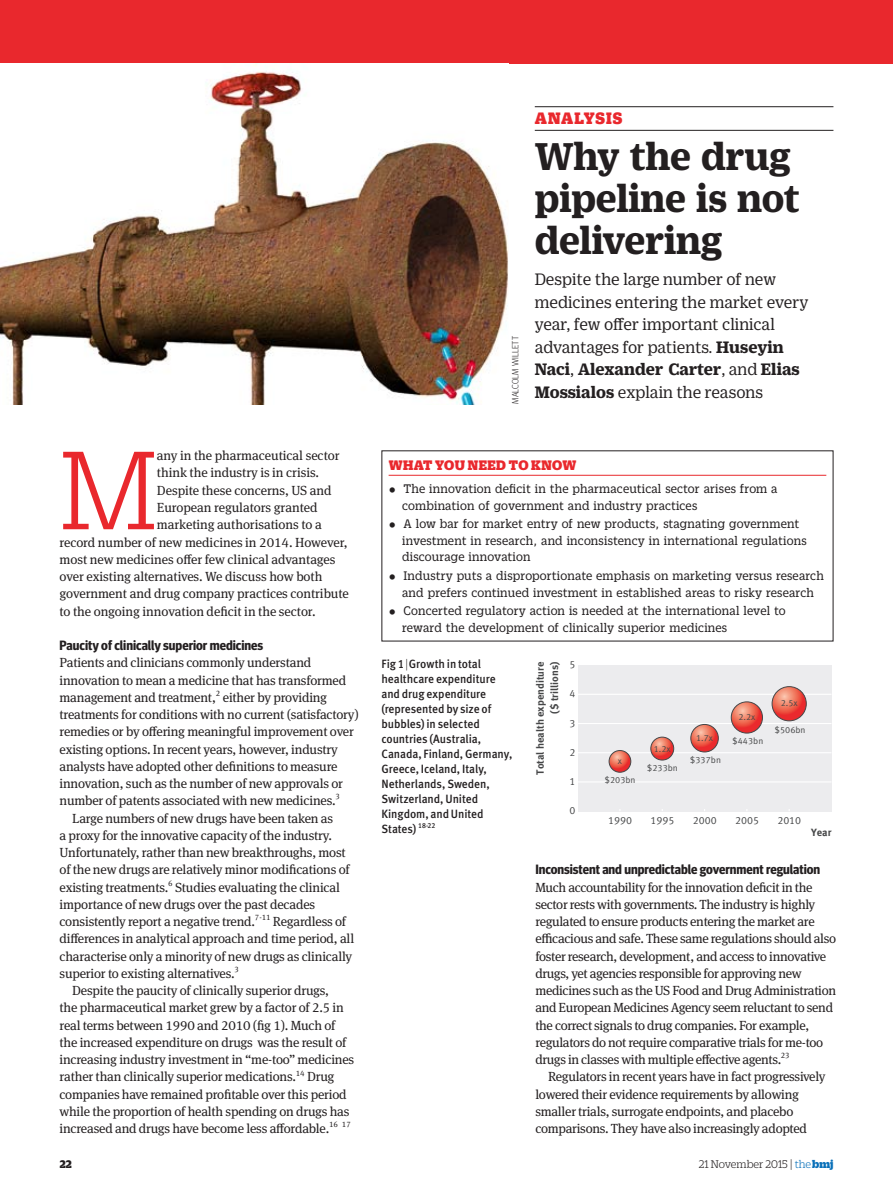
<style>
.page{position:relative;width:893px;height:1191px;background:#fff}
.page>*{position:absolute;margin:0;border:0;box-sizing:border-box;transform-origin:0 0}
.BODY_DROP_CAP{font:300 121.2px "Duplicate Slab";color:#e9282d}
.COMMENT_HEAD_28{font:700 42px/42px "Duplicate Ionic";letter-spacing:-.005em;color:#231f20;scale:.95 1}
.INTRO_12{font:18px/22.5px "Duplicate Ionic";color:#231f20;scale:.95 1}
.MINI_STRAP{font:900 18px "Duplicate Slab";letter-spacing:.06em;color:#e9282d}
.INFO_BOX_HEAD{font:900 15px "Duplicate Slab";letter-spacing:.025em;color:#e9282d}
.t1{font:13.5px/16.5px "Duplicate Slab";letter-spacing:.01em;color:#231f20;scale:.95 1}
.SUBHEAD_CROSSHEAD{font:700 13.5px "Meta Headline OT";color:#231f20}
.BODY_INDENT{font:13.2px/17.2px "Meta Serif Pro";letter-spacing:-.015em;color:#231f20}
.BODY{font:13.2px/17.2px "Meta Serif Pro";letter-spacing:-.025em;color:#231f20}
.BODY_DROP_CAP-2{font:13.2px "Meta Serif Pro";letter-spacing:-.005em;color:#231f20}
.CAPTION_FIGURE{font:500 12px/15px "Meta Pro";letter-spacing:-.005em;color:#231f20;scale:.95 1}
.t2{font:300 12px "Duplicate Slab";color:#231f20}
.t3{font:900 12px "Duplicate Slab";color:#231f20}
.t4{font:700 10.5px/14.2px "Meta Pro";color:#464748;text-align:right}
.t5{font:10.5px "Meta Pro Normal";color:#464748}
.t6{font:9px "Meta Pro Normal";color:#464748}
.credit{font:300 9px "Meta Headline OT";letter-spacing:.015em;color:#231f20}
.BODY_INDENT-2{font:7.95px "Meta Serif Pro";color:#231f20}
.s1{font-weight:700}
.s2{font-family:"Meta Serif Pro";font-size:15px}
.s3{font-weight:300}
.s4{font-family:"Meta Headline OT"}
.s5{color:#0970b9}
.s6{font-weight:900;color:#0970b9}
</style>
<div class="page">
<div style="left:0;top:0;width:893px;height:64px;background:#e9282d"></div>
<img style="left:0;top:64px;width:509px;height:340px">
<hr style="left:535px;top:106px;width:298px;height:1px;background:#231f20">
<hr style="left:535px;top:130px;width:298px;height:1px;background:#231f20">
<hr style="left:389px;top:475px;width:437px;height:1px;background:#e9282d">
<div style="left:578px;top:665px;width:253px;height:146px;background:#ececee"></div>
<hr style="left:578px;top:693px;width:253px;height:2px;background:#fff">
<hr style="left:578px;top:723px;width:253px;height:1px;background:#fff">
<hr style="left:578px;top:752px;width:253px;height:1px;background:#fff">
<hr style="left:578px;top:781px;width:253px;height:1px;background:#fff">
<svg style="left:609px;top:750px;width:22px;height:22px"></svg>
<div style="left:609px;top:750px;width:22px;height:22px;border:1px solid #464748;border-radius:50%"></div>
<svg style="left:651px;top:737px;width:23px;height:23px"></svg>
<div style="left:650px;top:736px;width:24px;height:24px;border:1px solid #464748;border-radius:50%"></div>
<svg style="left:691px;top:724px;width:27px;height:28px"></svg>
<div style="left:690px;top:724px;width:29px;height:28px;border:1px solid #464748;border-radius:50%"></div>
<svg style="left:731px;top:702px;width:31px;height:31px"></svg>
<div style="left:731px;top:701px;width:32px;height:32px;border:1px solid #464748;border-radius:50%"></div>
<svg style="left:772px;top:686px;width:34px;height:35px"></svg>
<div style="left:772px;top:686px;width:35px;height:35px;border:1px solid #464748;border-radius:50%"></div>
<p class="BODY_DROP_CAP" style="left:60px;top:415px;width:100px">M</p>
<p class="BODY_DROP_CAP-2" style="left:157px;top:446px;width:184px">any in the pharmaceutical sector</p>
<p class="BODY_DROP_CAP-2" style="left:157px;top:463px;width:164px">think the industry is in crisis.</p>
<p class="BODY_DROP_CAP-2" style="left:157px;top:480px;width:176px">Despite these concerns, US and</p>
<p class="BODY_DROP_CAP-2" style="left:157px;top:498px;width:162px">European regulators granted</p>
<p class="BODY_DROP_CAP-2" style="left:157px;top:515px;width:166px">marketing authorisations to a</p>
<p class="BODY_DROP_CAP-2" style="left:60px;top:532px;width:290px">record number of new medicines in 2014. However,</p>
<p class="BODY_DROP_CAP-2" style="left:60px;top:549px;width:277px">most new medicines offer few clinical advantages</p>
<p class="BODY_DROP_CAP-2" style="left:60px;top:567px;width:264px">over existing alternatives. We discuss how both</p>
<p class="BODY_DROP_CAP-2" style="left:60px;top:584px;width:291px">government and drug company practices contribute</p>
<p class="BODY_DROP_CAP-2" style="left:60px;top:601px;width:258px">to the ongoing innovation deficit in the sector.</p>
<p class="SUBHEAD_CROSSHEAD" style="left:60px;top:637px;width:205px">Paucity of clinically superior medicines</p>
<p class="BODY" style="left:60px;top:653px;width:301px">Patients and clinicians commonly understand innovation to mean a medicine that has transformed management and treatment,<sup>2</sup> either by providing treatments for conditions with no current (satisfactory) remedies or by offering meaningful improvement over existing options. In recent years, however, industry analysts have adopted other definitions to measure innovation, such as the number of new approvals or number of patents associated with new medicines.<sup>3</sup></p>
<p class="BODY_INDENT" style="left:60px;top:808px;width:296px;text-indent:13px">Large numbers of new drugs have been taken as<br>a proxy for the innovative capacity of the industry.<br>Unfortunately, rather than new breakthroughs, most of the new drugs are relatively minor modifications of existing treatments.<sup>6</sup> Studies evaluating the clinical importance of new drugs over the past decades consistently report a negative trend.<sup>7‑11</sup> Regardless of differences in analytical approach and time period, all characterise only a minority of new drugs as clinically superior to existing alternatives.<sup>3</sup></p>
<p class="BODY_INDENT" style="left:60px;top:981px;width:296px;text-indent:13px">Despite the paucity of clinically superior drugs,<br>the pharmaceutical market grew by a factor of 2.5 in real terms between 1990 and 2010 (fig 1). Much of the increased expenditure on drugs was the result of increasing industry investment in “me-too” medicines rather than clinically superior medications.<sup>14</sup> Drug companies have remained profitable over this period while the proportion of health spending on drugs has increased and drugs have become less affordable.</p>
<p class="BODY_INDENT-2" style="left:329px;top:1118px;width:23px">16 17</p>
<p class="credit" style="left:510px;top:404px;width:69px;rotate:-90deg">MALCOLM WILLETT</p>
<p class="MINI_STRAP" style="left:535px;top:105px;width:89px">ANALYSIS</p>
<p class="COMMENT_HEAD_28" style="left:535px;top:131px;width:280px">Why the drug pipeline is not delivering</p>
<p class="INTRO_12" style="left:535px;top:266px;width:290px">Despite the large number of new medicines entering the market every year, few offer important clinical advantages for patients. <span class="s1">Huseyin Naci</span>, <span class="s1">Alexander Carter</span>, and <span class="s1">Elias Mossialos</span> explain the reasons</p>
<p class="INFO_BOX_HEAD" style="left:389px;top:455px;width:189px">WHAT YOU NEED TO KNOW</p>
<p class="t1" style="left:402px;top:480px;width:397px;text-indent:-14px"><span class="s2">•</span> The innovation deficit in the pharmaceutical sector arises from a combination of government and industry practices</p>
<p class="t1" style="left:402px;top:515px;width:427px;text-indent:-14px"><span class="s2">•</span> A low bar for market entry of new products, stagnating government investment in research, and inconsistency in international regulations discourage innovation</p>
<p class="t1" style="left:389px;top:566px;width:460px;text-align:center"><span class="s2">•</span> Industry puts a disproportionate emphasis on marketing versus research and prefers continued investment in established areas to risky research</p>
<p class="t1" style="left:402px;top:601px;width:405px;text-indent:-14px"><span class="s2">•</span> Concerted regulatory action is needed at the international level to reward the development of clinically superior medicines</p>
<p class="CAPTION_FIGURE" style="left:381px;top:656px;width:139px">Fig 1<span class="s3">|</span>Growth in total healthcare expenditure and drug expenditure (represented by size of bubbles) in selected countries (Australia,<br>Canada, Finland, Germany,<br>Greece, Iceland, Italy,<br>Netherlands, Sweden,<br>Switzerland, United<br>Kingdom, and United<br>States) <sup>18‑22</sup></p>
<p class="t4" style="left:532px;top:774px;width:115px;rotate:-90deg">Total health expenditure ($ trillions)</p>
<p class="t5" style="left:570px;top:656px;width:7px">5</p>
<p class="t5" style="left:570px;top:686px;width:7px">4</p>
<p class="t5" style="left:570px;top:715px;width:7px">3</p>
<p class="t5" style="left:570px;top:744px;width:7px">2</p>
<p class="t5" style="left:570px;top:773px;width:7px">1</p>
<p class="t5" style="left:570px;top:802px;width:7px">0</p>
<p class="t6" style="left:618px;top:754px;width:6px">x</p>
<p class="t6" style="left:604px;top:773px;width:33px">$203bn</p>
<p class="t6" style="left:654px;top:741px;width:19px">1.2x</p>
<p class="t6" style="left:647px;top:761px;width:33px">$233bn</p>
<p class="t5" style="left:608px;top:812px;width:25px">1990</p>
<p class="t5" style="left:650px;top:812px;width:25px">1995</p>
<p class="t6" style="left:696px;top:731px;width:19px">1.7x</p>
<p class="t6" style="left:690px;top:753px;width:33px">$337bn</p>
<p class="t6" style="left:738px;top:710px;width:19px">2.2x</p>
<p class="t6" style="left:732px;top:734px;width:33px">$443bn</p>
<p class="t6" style="left:781px;top:696px;width:19px">2.5x</p>
<p class="t6" style="left:774px;top:723px;width:33px">$506bn</p>
<p class="t5" style="left:693px;top:812px;width:25px">2000</p>
<p class="t5" style="left:735px;top:812px;width:25px">2005</p>
<p class="t5" style="left:777px;top:812px;width:25px">2010</p>
<p class="t4" style="left:811px;top:824px;width:22px">Year</p>
<p class="SUBHEAD_CROSSHEAD" style="left:535px;top:861px;width:286px">Inconsistent and unpredictable government regulation</p>
<p class="BODY" style="left:535px;top:877px;width:302px">Much accountability for the innovation deficit in the sector rests with governments. The industry is highly regulated to ensure products entering the market are efficacious and safe. These same regulations should also foster research, development, and access to innovative drugs, yet agencies responsible for approving new medicines such as the US Food and Drug Administration and European Medicines Agency seem reluctant to send the correct signals to drug companies. For example, regulators do not require comparative trials for me-too drugs in classes with multiple effective agents.<sup>23</sup></p>
<p class="BODY_INDENT" style="left:535px;top:1067px;width:292px;text-indent:13px">Regulators in recent years have in fact progressively lowered their evidence requirements by allowing smaller trials, surrogate endpoints, and placebo comparisons. They have also increasingly adopted</p>
<p class="t3" style="left:60px;top:1155px;width:14px">22</p>
<p class="t2" style="left:699px;top:1156px;width:136px">21 November 2015 <span class="s4">|</span> <span class="s5">the</span> <span class="s6">bmj</span></p>
</div>
